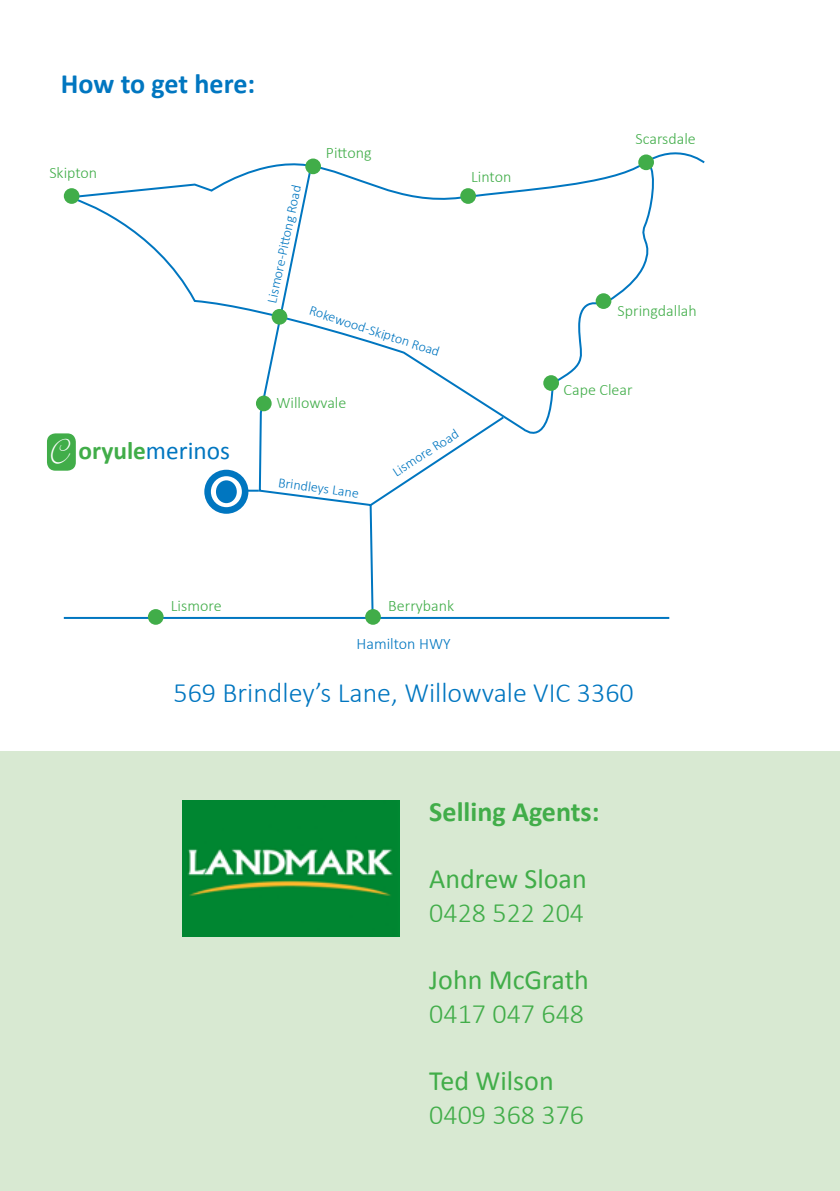
<style>
.page{position:relative;width:840px;height:1191px;background:#fff}
.page>*{position:absolute;margin:0;border:0;box-sizing:border-box;transform-origin:0 0}
.t1{font:300 28px "Calibri";color:#0076c0}
.t2{font:28px "Calibri";color:#41ad49}
.t3{font:300 28px "Calibri";color:#41ad49}
.t4{font:700 28px "Calibri";color:#41ad49}
.t5{font:700 28px "Calibri";letter-spacing:-.005em;color:#0076c0}
.t6{font:25.4px "Calibri";color:#0076c0}
.t7{font:300 16px "Calibri";color:#41ad49}
.t8{font:300 16px "Calibri";color:#0076c0}
.t9{font:300 14px "Calibri";color:#0076c0}
.s1{font-weight:700;color:#41ad49}
</style>
<div class="page">
<div style="left:0;top:751px;width:839px;height:440px;background:#d8e9d2"></div>
<img style="left:182px;top:800px;width:217px;height:137px">
<svg style="left:76px;top:160px;width:578px;height:274px"></svg>
<svg style="left:258px;top:164px;width:116px;height:445px"></svg>
<hr style="left:238px;top:490px;width:21px;height:2px;background:#0076c0">
<hr style="left:64px;top:617px;width:605px;height:2px;background:#0076c0">
<svg style="left:367px;top:415px;width:138px;height:93px"></svg>
<div style="left:64px;top:188px;width:15px;height:16px;background:#41ad49;border-radius:50%"></div>
<div style="left:305px;top:158px;width:16px;height:16px;background:#41ad49;border-radius:50%"></div>
<div style="left:460px;top:188px;width:15px;height:16px;background:#41ad49;border-radius:50%"></div>
<div style="left:638px;top:154px;width:15px;height:16px;background:#41ad49;border-radius:50%"></div>
<div style="left:543px;top:375px;width:15px;height:16px;background:#41ad49;border-radius:50%"></div>
<div style="left:256px;top:395px;width:15px;height:16px;background:#41ad49;border-radius:50%"></div>
<div style="left:271px;top:309px;width:16px;height:16px;background:#41ad49;border-radius:50%"></div>
<div style="left:595px;top:293px;width:16px;height:16px;background:#41ad49;border-radius:50%"></div>
<div style="left:365px;top:609px;width:15px;height:16px;background:#41ad49;border-radius:50%"></div>
<div style="left:148px;top:609px;width:15px;height:16px;background:#41ad49;border-radius:50%"></div>
<div style="left:204px;top:470px;width:44px;height:44px;background:#0076c0;border-radius:50%"></div>
<div style="left:47px;top:433px;width:29px;height:38px;background:#41ad49;border-radius:8px"></div>
<div style="left:211px;top:476px;width:31px;height:31px;background:#fff;border-radius:50%"></div>
<div style="left:216px;top:480px;width:21px;height:23px;background:#0076c0;border-radius:50%"></div>
<svg style="left:47px;top:437px;width:29px;height:29px"></svg>
<h1 class="t5" style="left:61px;top:66px;width:196px">How to get here:</h1>
<p class="t7" style="left:49px;top:163px;width:49px">Skipton</p>
<h2 class="t6" style="left:79px;top:435px;width:153px"><span class="s1">oryule</span>merinos</h2>
<p class="t7" style="left:326px;top:143px;width:47px">Pittong</p>
<p class="t9" style="left:263px;top:301px;width:121px;rotate:-78deg">Lismore-Pitt ong Road</p>
<p class="t9" style="left:312px;top:301px;width:138px;rotate:18deg">Rokewood-Skipton Road</p>
<p class="t7" style="left:471px;top:167px;width:42px">Linton</p>
<p class="t7" style="left:276px;top:393px;width:71px">Willowvale</p>
<p class="t9" style="left:279px;top:473px;width:83px;rotate:8deg">Brindleys Lane</p>
<p class="t9" style="left:389px;top:466px;width:77px;rotate:-33deg">Lismore Road</p>
<p class="t7" style="left:171px;top:595px;width:52px">Lismore</p>
<p class="t7" style="left:388px;top:595px;width:67px">Berrybank</p>
<p class="t7" style="left:635px;top:129px;width:62px">Scarsdale</p>
<p class="t7" style="left:617px;top:301px;width:81px">Springdallah</p>
<p class="t7" style="left:563px;top:380px;width:70px">Cape Clear</p>
<p class="t8" style="left:356px;top:634px;width:96px">Hamilton HWY</p>
<h1 class="t1" style="left:173px;top:675px;width:461px">569 Brindley’s Lane, Willowvale VIC 3360</h1>
<h1 class="t4" style="left:429px;top:794px;width:172px">Selling Agents:</h1>
<h1 class="t2" style="left:429px;top:861px;width:159px">Andrew Sloan</h1>
<h1 class="t3" style="left:429px;top:895px;width:156px">0428 522 204</h1>
<h1 class="t2" style="left:429px;top:962px;width:161px">John McGrath</h1>
<h1 class="t3" style="left:429px;top:996px;width:156px">0417 047 648</h1>
<h1 class="t2" style="left:429px;top:1063px;width:126px">Ted Wilson</h1>
<h1 class="t3" style="left:429px;top:1096px;width:156px">0409 368 376</h1>
</div>
